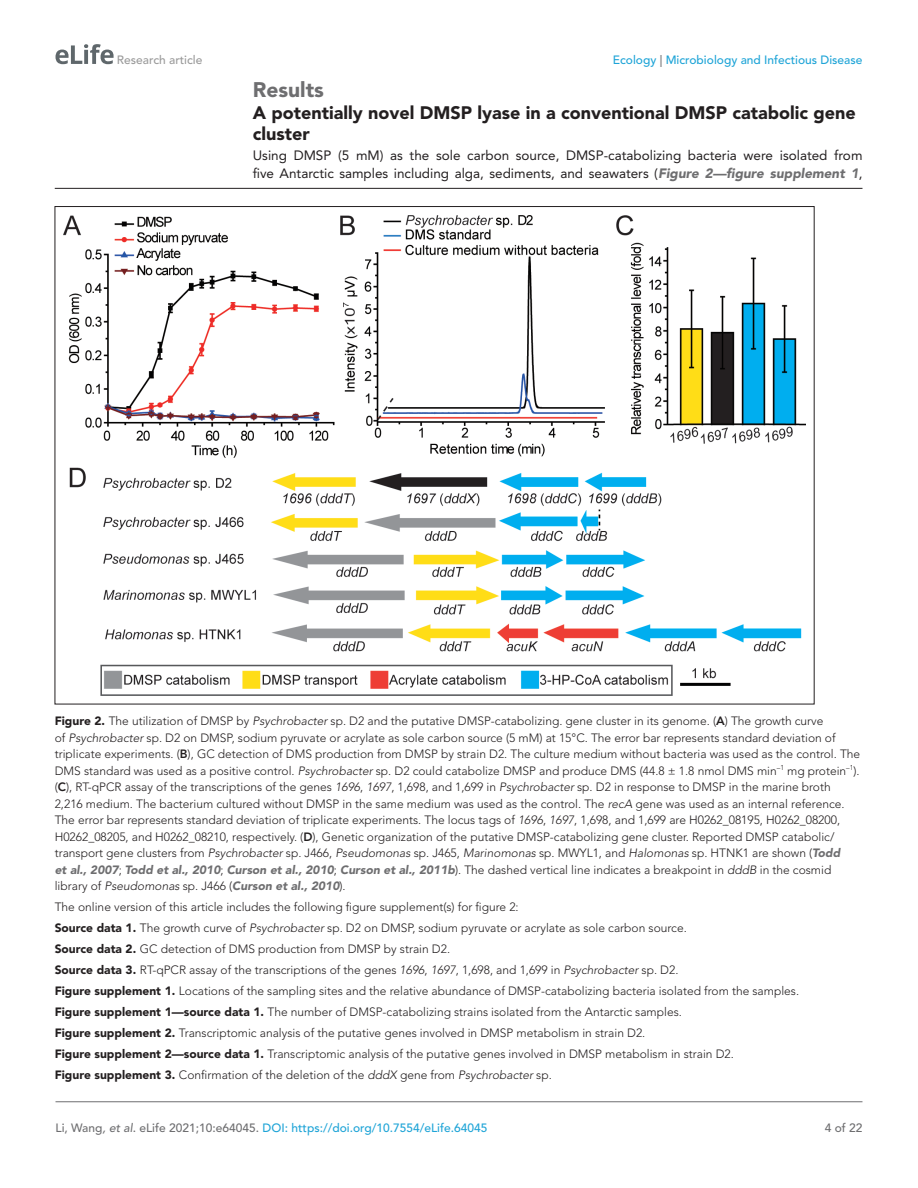
<style>
.page{position:relative;width:918px;height:1188px;background:#fff}
.page>*{position:absolute;margin:0;border:0;box-sizing:border-box;transform-origin:0 0}
.t1{font:900 21px "Avenir LT Std";color:#6e6e70}
.t2{font:900 18px/21px "Avenir LT Std";color:#231f20}
.t3{font:13.5px/18px "Avenir LT Std";color:#231f20}
.t4{font:300 12px/16.5px "Avenir LT Std";color:#231f20}
.t5{font:500 12px "Avenir LT Std";color:#1ea4d7}
.t6{font:500 12px "Avenir LT Std";color:#9a9a9a}
.t7{font:500 12px "Avenir LT Std";color:#6e6e70}
.s1{color:#6e6e70}
.s2{font-weight:900;font-style:italic;color:#6e6e70}
.s3{font-weight:900}
.s4{font-style:italic}
.s5{font-weight:800}
.s6{font-style:italic;color:#6e6e70}
</style>
<div class="page">
<svg style="left:56px;top:44px;width:58px;height:20px"></svg>
<hr style="left:56px;top:1101px;width:806px;height:1px;background:#6e6e70">
<hr style="left:55px;top:188px;width:807px;height:1px;background:#231f20">
<img style="left:64px;top:216px;width:741px;height:479px">
<p class="t6" style="left:117px;top:53px;width:87px">Research article</p>
<p class="t5" style="left:613px;top:53px;width:251px">Ecology <span class="s1">|</span> Microbiology and Infectious Disease</p>
<h1 class="t1" style="left:253px;top:77px;width:73px">Results</h1>
<h2 class="t2" style="left:253px;top:103px;width:605px">A potentially novel DMSP lyase in a conventional DMSP catabolic gene cluster</h2>
<p class="t3" style="left:253px;top:146px;width:611px">Using DMSP (5 mM) as the sole carbon source, DMSP-catabolizing bacteria were isolated from five Antarctic samples including alga, sediments, and seawaters (<span class="s2">Figure 2—figure supplement 1</span>,</p>
<p class="t4" style="left:55px;top:713px;width:807px"><span class="s3">Figure 2.</span> The utilization of DMSP by <span class="s4">Psychrobacter</span> sp. D2 and the putative DMSP-catabolizing. gene cluster in its genome. (<span class="s5">A</span>) The growth curve<br>of <span class="s4">Psychrobacter</span> sp. D2 on DMSP, sodium pyruvate or acrylate as sole carbon source (5 mM) at 15°C. The error bar represents standard deviation of triplicate experiments. (<span class="s5">B</span>), GC detection of DMS production from DMSP by strain D2. The culture medium without bacteria was used as the control. The DMS standard was used as a positive control. <span class="s4">Psychrobacter</span> sp. D2 could catabolize DMSP and produce DMS (44.8 ± 1.8 nmol DMS min<sup>–1</sup> mg protein<sup>–1</sup>). (<span class="s5">C</span>), RT-qPCR assay of the transcriptions of the genes <span class="s4">1696</span>, <span class="s4">1697</span>, 1,698, and 1,699 in <span class="s4">Psychrobacter</span> sp. D2 in response to DMSP in the marine broth 2,216 medium. The bacterium cultured without DMSP in the same medium was used as the control. The <span class="s4">recA</span> gene was used as an internal reference.<br>The error bar represents standard deviation of triplicate experiments. The locus tags of <span class="s4">1696</span>, <span class="s4">1697</span>, 1,698, and 1,699 are H0262_08195, H0262_08200, H0262_08205, and H0262_08210, respectively. (<span class="s5">D</span>), Genetic organization of the putative DMSP-catabolizing gene cluster. Reported DMSP catabolic/ transport gene clusters from <span class="s4">Psychrobacter</span> sp. J466, <span class="s4">Pseudomonas</span> sp. J465, <span class="s4">Marinomonas</span> sp. MWYL1, and <span class="s4">Halomonas</span> sp. HTNK1 are shown (<span class="s2">Todd<br>et al., 2007</span>; <span class="s2">Todd et al., 2010</span>; <span class="s2">Curson et al., 2010</span>; <span class="s2">Curson et al., 2011b</span>). The dashed vertical line indicates a breakpoint in <span class="s4">dddB</span> in the cosmid library of <span class="s4">Pseudomonas</span> sp. J466 (<span class="s2">Curson et al., 2010</span>).</p>
<p class="t4" style="left:55px;top:897px;width:746px;line-height:21px">The online version of this article includes the following figure supplement(s) for figure 2:<br><span class="s3">Source data 1.</span> The growth curve of <span class="s4">Psychrobacter</span> sp. D2 on DMSP, sodium pyruvate or acrylate as sole carbon source.<br><span class="s3">Source data 2.</span> GC detection of DMS production from DMSP by strain D2.<br><span class="s3">Source data 3.</span> RT-qPCR assay of the transcriptions of the genes <span class="s4">1696</span>, <span class="s4">1697</span>, 1,698, and 1,699 in <span class="s4">Psychrobacter</span> sp. D2.<br><span class="s3">Figure supplement 1.</span> Locations of the sampling sites and the relative abundance of DMSP-catabolizing bacteria isolated from the samples.<br><span class="s3">Figure supplement 1—source data 1.</span> The number of DMSP-catabolizing strains isolated from the Antarctic samples.<br><span class="s3">Figure supplement 2.</span> Transcriptomic analysis of the putative genes involved in DMSP metabolism in strain D2.<br><span class="s3">Figure supplement 2—source data 1.</span> Transcriptomic analysis of the putative genes involved in DMSP metabolism in strain D2.<br><span class="s3">Figure supplement 3.</span> Confirmation of the deletion of the <span class="s4">dddX</span> gene from <span class="s4">Psychrobacter</span> sp.</p>
<p class="t5" style="left:56px;top:1121px;width:434px"><span class="s1">Li, Wang</span><span class="s6">, et al</span><span class="s1">. eLife 2021;10:e64045.</span> DOI: https://doi.org/10.7554/eLife.64045</p>
<p class="t7" style="left:825px;top:1121px;width:39px">4 of 22</p>
</div>
